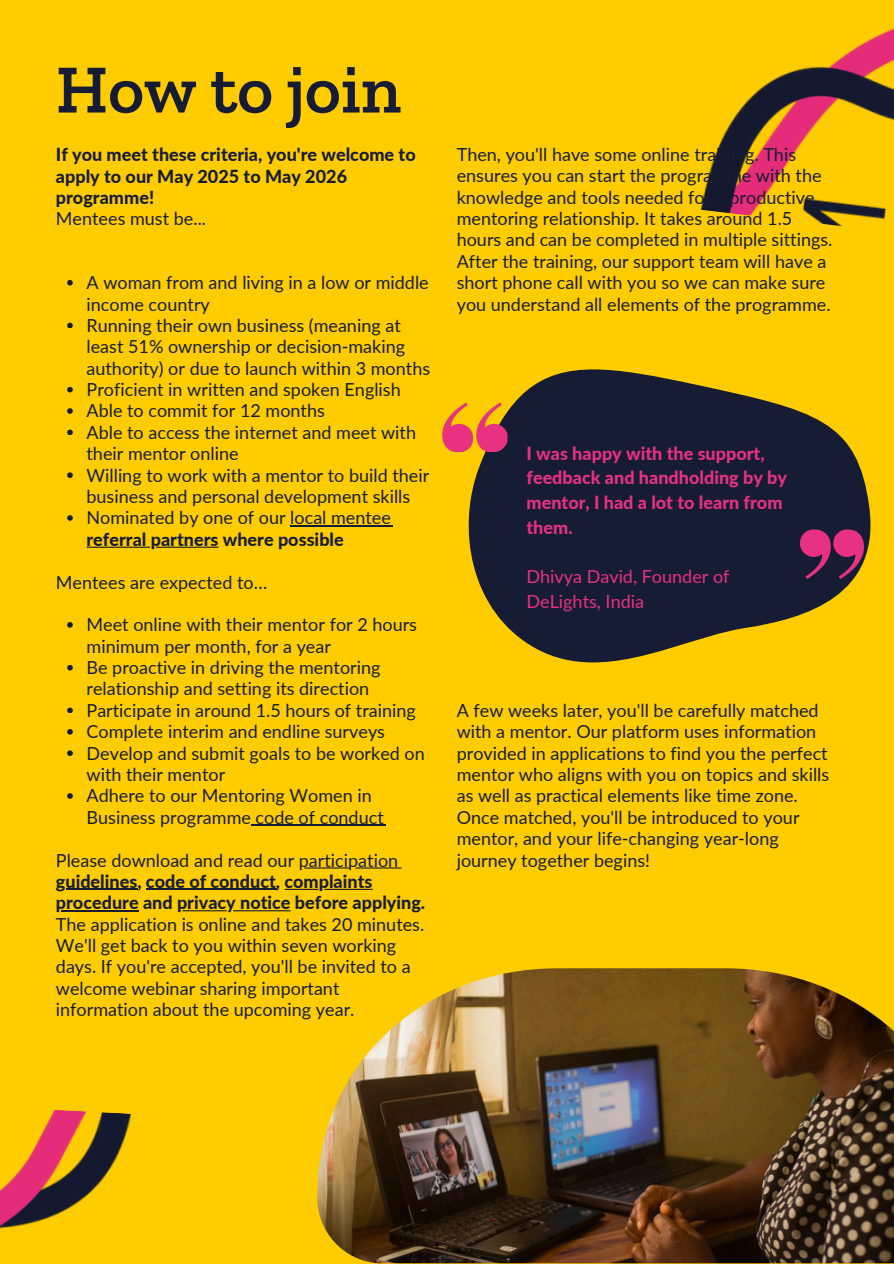
<style>
.page{position:relative;width:894px;height:1264px;background:#fff}
.page>*{position:absolute;margin:0;border:0;box-sizing:border-box;transform-origin:0 0}
.t1{font:600 68.85px "Zilla Slab";color:#171c35}
.t2{font:18px/21.3px "Lato";color:#171c35}
.t3{font:800 18px/21.3px "Lato";color:#171c35}
.t4{font:800 18px/24.8px "Lato";color:#e73181}
.t5{font:18px/24.8px "Lato";color:#e73181}
</style>
<div class="page">
<div style="left:0;top:0;width:893px;height:1263px;background:#fc0"></div>
<svg style="left:67px;top:280px;width:6px;height:5px"></svg>
<svg style="left:67px;top:323px;width:6px;height:5px"></svg>
<svg style="left:67px;top:387px;width:6px;height:5px"></svg>
<svg style="left:67px;top:408px;width:6px;height:6px"></svg>
<svg style="left:67px;top:429px;width:6px;height:6px"></svg>
<svg style="left:67px;top:472px;width:6px;height:6px"></svg>
<svg style="left:67px;top:515px;width:6px;height:6px"></svg>
<svg style="left:67px;top:622px;width:6px;height:5px"></svg>
<svg style="left:67px;top:665px;width:6px;height:5px"></svg>
<svg style="left:67px;top:707px;width:6px;height:6px"></svg>
<svg style="left:67px;top:729px;width:6px;height:5px"></svg>
<svg style="left:67px;top:750px;width:6px;height:6px"></svg>
<svg style="left:67px;top:793px;width:6px;height:5px"></svg>
<hr style="left:61px;top:910px;width:78px;height:1px;background:#171c35">
<svg style="left:86px;top:546px;width:132px;height:2px"></svg>
<svg style="left:182px;top:910px;width:108px;height:1px"></svg>
<hr style="left:255px;top:824px;width:130px;height:1px;background:#171c35">
<hr style="left:66px;top:888px;width:71px;height:2px;background:#171c35">
<hr style="left:146px;top:888px;width:130px;height:2px;background:#171c35">
<svg style="left:285px;top:888px;width:88px;height:2px"></svg>
<hr style="left:290px;top:525px;width:103px;height:1px;background:#171c35">
<svg style="left:304px;top:867px;width:97px;height:1px"></svg>
<img style="left:700px;top:28px;width:193px;height:199px">
<img style="left:0;top:1110px;width:132px;height:119px">
<svg style="left:468px;top:369px;width:403px;height:293px;fill:#171c35"></svg>
<svg style="left:442px;top:402px;width:65px;height:50px"></svg>
<svg style="left:799px;top:529px;width:64px;height:50px;background:#852a5a"></svg>
<img style="left:317px;top:968px;width:576px;height:295px">
<p class="t1" style="left:56px;top:48px;width:347px">How to join</p>
<h2 class="t3" style="left:56px;top:144px;width:361px">If you meet these criteria, you're welcome to apply to our May 2025 to May 2026 programme!</h2>
<p class="t2" style="left:56px;top:208px;width:152px">Mentees must be...</p>
<h1 class="t2" style="left:86px;top:271px;width:345px">A woman from and living in a low or middle income country<br>Running their own business (meaning at least 51% ownership or decision-making authority) or due to launch within 3 months Proficient in written and spoken English Able to commit for 12 months<br>Able to access the internet and meet with their mentor online<br>Willing to work with a mentor to build their business and personal development skills Nominated by one of our local mentee</h1>
<p class="t3" style="left:86px;top:528px;width:259px">referral partners where possible</p>
<p class="t2" style="left:56px;top:571px;width:213px">Mentees are expected to…</p>
<p class="t2" style="left:86px;top:613px;width:340px">Meet online with their mentor for 2 hours minimum per month, for a year<br>Be proactive in driving the mentoring relationship and setting its direction Participate in around 1.5 hours of training Complete interim and endline surveys Develop and submit goals to be worked on with their mentor<br>Adhere to our Mentoring Women in Business programme code of conduct</p>
<p class="t2" style="left:56px;top:848px;width:344px">Please download and read our participation</p>
<p class="t3" style="left:56px;top:870px;width:371px">guidelines, code of conduct, complaints procedure and privacy notice before applying.</p>
<p class="t2" style="left:56px;top:913px;width:370px">The application is online and takes 20 minutes.<br>We'll get back to you within seven working days. If you're accepted, you'll be invited to a welcome webinar sharing important information about the upcoming year.</p>
<p class="t2" style="left:456px;top:143px;width:377px">Then, you'll have some online training. This ensures you can start the programme with the knowledge and tools needed for a productive mentoring relationship. It takes around 1.5 hours and can be completed in multiple sittings.<br>After the training, our support team will have a short phone call with you so we can make sure you understand all elements of the programme.</p>
<p class="t4" style="left:526px;top:440px;width:262px">I was happy with the support, feedback and handholding by by mentor, I had a lot to learn from them.</p>
<p class="t5" style="left:526px;top:563px;width:204px">Dhivya David, Founder of<br>DeLights, India</p>
<p class="t2" style="left:456px;top:699px;width:374px">A few weeks later, you'll be carefully matched with a mentor. Our platform uses information provided in applications to find you the perfect mentor who aligns with you on topics and skills as well as practical elements like time zone.<br>Once matched, you'll be introduced to your mentor, and your life-changing year-long journey together begins!</p>
</div>
